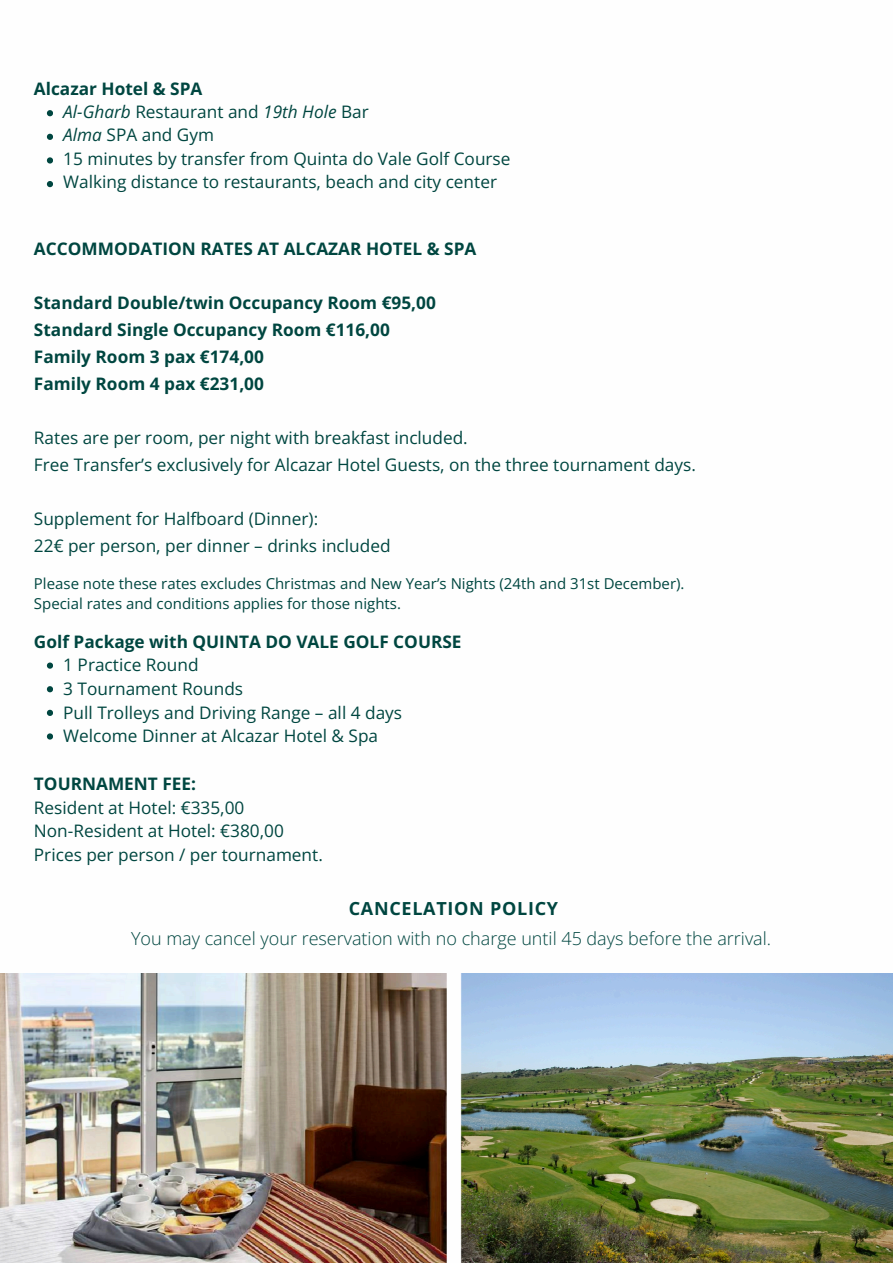
<style>
.page{position:relative;width:893px;height:1263px;background:#fff}
.page>*{position:absolute;margin:0;border:0;box-sizing:border-box;transform-origin:0 0}
.t1{font:300 18px "Open Sans";color:#004640}
.t2{font:700 18px "Open Sans";letter-spacing:.04em;color:#004640}
.t3{font:17.25px/23.6px "Open Sans";color:#004640}
.t4{font:700 17.25px/27px "Open Sans";color:#004640}
.t5{font:15px/20.9px "Open Sans";color:#004640}
.s1{font-style:italic}
.s2{font-weight:700}
</style>
<div class="page">
<img style="left:0;top:974px;width:893px;height:289px">
<svg style="left:47px;top:110px;width:6px;height:6px"></svg>
<svg style="left:47px;top:134px;width:6px;height:6px"></svg>
<svg style="left:47px;top:157px;width:6px;height:7px"></svg>
<svg style="left:47px;top:181px;width:6px;height:6px"></svg>
<svg style="left:47px;top:662px;width:6px;height:7px"></svg>
<svg style="left:47px;top:686px;width:6px;height:6px"></svg>
<svg style="left:47px;top:710px;width:6px;height:6px"></svg>
<svg style="left:47px;top:733px;width:6px;height:6px"></svg>
<h3 class="t4" style="left:34px;top:75px;width:170px">Alcazar Hotel &amp; SPA</h3>
<h3 class="t3" style="left:63px;top:100px;width:449px;line-height:23.1px"><span class="s1">Al-Gharb</span> Restaurant and <span class="s1">19th Hole</span> Bar<br><span class="s1">Alma</span> SPA and Gym<br>15 minutes by transfer from Quinta do Vale Golf Course Walking distance to restaurants, beach and city center</h3>
<p class="t4" style="left:34px;top:234px;width:444px">ACCOMMODATION RATES AT ALCAZAR HOTEL &amp; SPA</p>
<h2 class="t4" style="left:34px;top:288px;width:403px">Standard Double/twin Occupancy Room €95,00<br>Standard Single Occupancy Room €116,00<br>Family Room 3 pax €174,00<br>Family Room 4 pax €231,00</h2>
<h3 class="t3" style="left:34px;top:423px;width:663px;line-height:27px">Rates are per room, per night with breakfast included.<br>Free Transfer’s exclusively for Alcazar Hotel Guests, on the three tournament days.</h3>
<h3 class="t3" style="left:34px;top:504px;width:358px;line-height:27px">Supplement for Halfboard (Dinner):<br>22€ per person, per dinner – drinks included</h3>
<h1 class="t5" style="left:34px;top:572px;width:652px">Please note these rates excludes Christmas and New Year’s Nights (24th and 31st December).<br>Special rates and conditions applies for those nights.</h1>
<h3 class="t4" style="left:34px;top:628px;width:429px">Golf Package with QUINTA DO VALE GOLF COURSE</h3>
<h1 class="t3" style="left:63px;top:653px;width:340px">1 Practice Round<br>3 Tournament Rounds<br>Pull Trolleys and Driving Range – all 4 days<br>Welcome Dinner at Alcazar Hotel &amp; Spa</h1>
<h2 class="t3" style="left:34px;top:771px;width:290px"><span class="s2">TOURNAMENT FEE:<br></span>Resident at Hotel: €335,00<br>Non-Resident at Hotel: €380,00<br>Prices per person / per tournament.</h2>
<h3 class="t2" style="left:349px;top:895px;width:211px">CANCELATION POLICY</h3>
<p class="t1" style="left:131px;top:926px;width:641px">You may cancel your reservation with no charge until 45 days before the arrival.</p>
</div>
